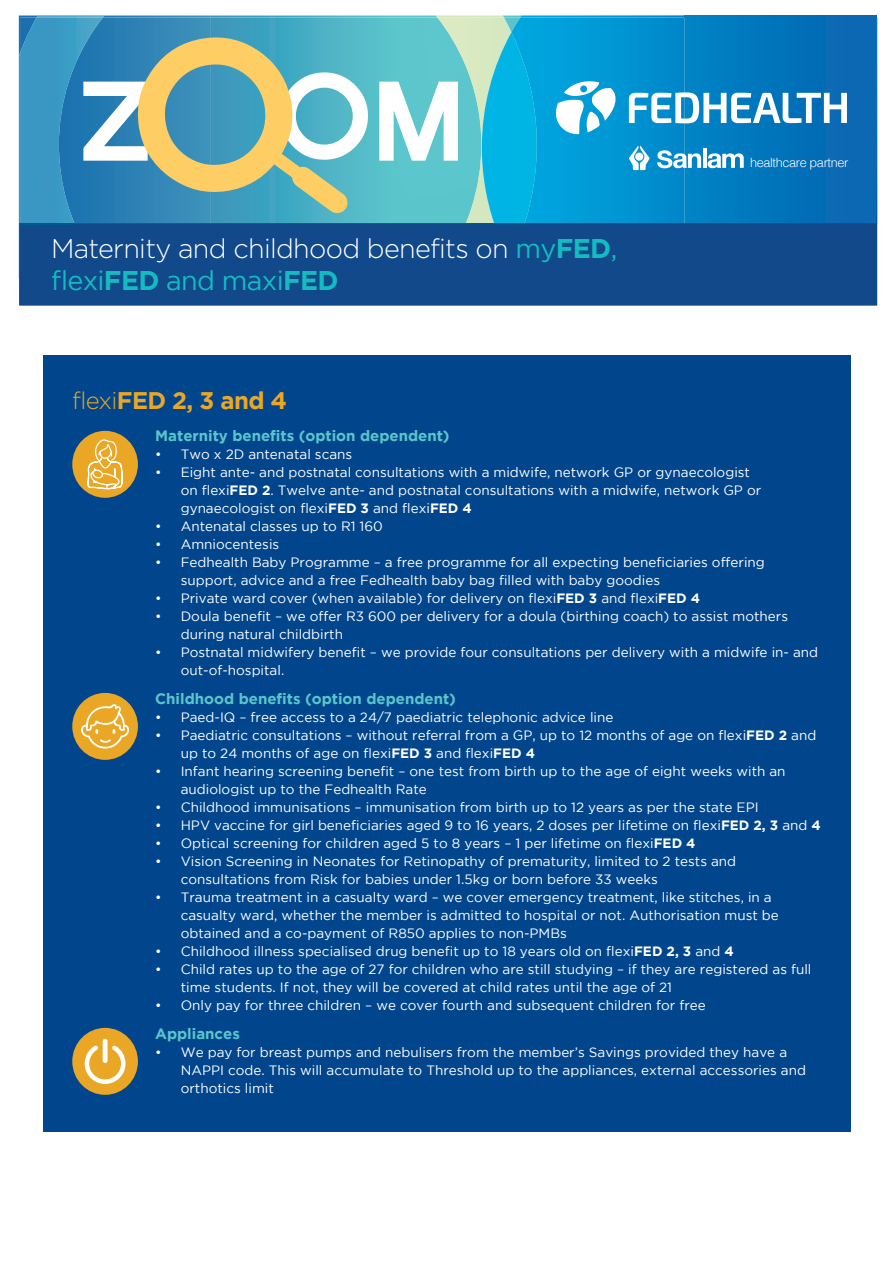
<style>
.page{position:relative;width:893px;height:1263px;background:#fff}
.page>*{position:absolute;margin:0;border:0;box-sizing:border-box;transform-origin:0 0}
.t1{font:300 27px/32.4px "Gotham";letter-spacing:-.025em;color:#fff}
.t2{font:700 24px "Gotham";letter-spacing:-.025em;color:#eaa725}
.t3{font:700 15px "Gotham";color:#5ac6cc}
.t4{font:13.5px/18px "Gotham";color:#fff}
.t5{font:300 12.75px "Helvetica";letter-spacing:-.03em;color:#fff}
.s1{font-weight:400;color:#14bcc1}
.s2{font-weight:700;color:#14bcc1}
.s3{font-weight:300}
.s4{font-weight:700}
</style>
<div class="page">
<div style="left:43px;top:355px;width:807px;height:776px;background:#01468c"></div>
<div style="left:72px;top:431px;width:66px;height:67px;background:#eaa725;border-radius:50%"></div>
<svg style="left:87px;top:435px;width:36px;height:55px"></svg>
<div style="left:72px;top:693px;width:66px;height:67px;background:#eaa725;border-radius:50%"></div>
<svg style="left:81px;top:704px;width:48px;height:45px"></svg>
<div style="left:72px;top:1028px;width:66px;height:67px;background:#eaa725;border-radius:50%"></div>
<svg style="left:85px;top:1045px;width:41px;height:39px"></svg>
<div style="left:103px;top:1039px;width:5px;height:24px;background:#fff;border-radius:2px"></div>
<img style="left:104px;top:17px;width:333px;height:205px">
<img style="left:211px;top:16px;width:225px;height:1px">
<div style="left:19px;top:222px;width:858px;height:84px;background:#11498a"></div>
<svg style="left:379px;top:82px;width:58px;height:79px"></svg>
<svg style="left:104px;top:35px;width:264px;height:179px;background:#82b1ad"></svg>
<img style="left:437px;top:17px;width:28px;height:206px">
<img style="left:19px;top:16px;width:85px;height:209px">
<img style="left:20px;top:17px;width:83px;height:206px">
<svg style="left:19px;top:56px;width:56px;height:169px;background:#3490bf"></svg>
<svg style="left:465px;top:15px;width:413px;height:210px;background:#1e95cc"></svg>
<div style="left:635px;top:153px;width:8px;height:8px;background:#fff;border-radius:50%"></div>
<h1 class="t1" style="left:51px;top:232px;width:568px">Maternity and childhood benefits on <span class="s1">my</span><span class="s2">FED</span><span class="s1">, flexi</span><span class="s2">FED</span> <span class="s1">and maxi</span><span class="s2">FED</span></h1>
<p class="t5" style="left:750px;top:152px;width:100px">healthcare partner</p>
<h2 class="t2" style="left:72px;top:387px;width:216px"><span class="s3">flexi</span>FED 2, 3 and 4</h2>
<p class="t3" style="left:155px;top:427px;width:296px">Maternity benefits (option dependent)</p>
<p class="t4" style="left:155px;top:445px;width:199px">• Two x 2D antenatal scans</p>
<p class="t4" style="left:181px;top:463px;width:582px;text-indent:-26px">• Eight ante- and postnatal consultations with a midwife, network GP or gynaecologist on flexi<span class="s4">FED 2</span>. Twelve ante- and postnatal consultations with a midwife, network GP or gynaecologist on flexi<span class="s4">FED 3</span> and flexi<span class="s4">FED 4</span></p>
<p class="t4" style="left:155px;top:517px;width:229px">• Antenatal classes up to R1 160</p>
<p class="t4" style="left:155px;top:535px;width:126px">• Amniocentesis</p>
<p class="t4" style="left:181px;top:553px;width:586px;text-indent:-26px">• Fedhealth Baby Programme – a free programme for all expecting beneficiaries offering support, advice and a free Fedhealth baby bag filled with baby goodies</p>
<p class="t4" style="left:155px;top:589px;width:546px">• Private ward cover (when available) for delivery on flexi<span class="s4">FED 3</span> and flexi<span class="s4">FED 4</span></p>
<p class="t4" style="left:181px;top:607px;width:609px;text-indent:-26px">• Doula benefit – we offer R3 600 per delivery for a doula (birthing coach) to assist mothers during natural childbirth</p>
<p class="t4" style="left:181px;top:643px;width:639px;text-indent:-26px">• Postnatal midwifery benefit – we provide four consultations per delivery with a midwife in- and out-of-hospital.</p>
<p class="t3" style="left:155px;top:690px;width:302px">Childhood benefits (option dependent)</p>
<p class="t4" style="left:155px;top:708px;width:460px">• Paed-IQ – free access to a 24/7 paediatric telephonic advice line</p>
<p class="t4" style="left:181px;top:726px;width:637px;text-indent:-26px">• Paediatric consultations – without referral from a GP, up to 12 months of age on flexi<span class="s4">FED 2</span> and up to 24 months of age on flexi<span class="s4">FED 3</span> and flexi<span class="s4">FED 4</span></p>
<p class="t4" style="left:181px;top:762px;width:606px;text-indent:-26px">• Infant hearing screening benefit – one test from birth up to the age of eight weeks with an audiologist up to the Fedhealth Rate</p>
<p class="t4" style="left:155px;top:798px;width:605px">• Childhood immunisations – immunisation from birth up to 12 years as per the state EPI</p>
<p class="t4" style="left:155px;top:816px;width:667px">• HPV vaccine for girl beneficiaries aged 9 to 16 years, 2 doses per lifetime on flexi<span class="s4">FED 2, 3</span> and <span class="s4">4</span></p>
<p class="t4" style="left:155px;top:834px;width:542px">• Optical screening for children aged 5 to 8 years – 1 per lifetime on flexi<span class="s4">FED 4</span></p>
<p class="t4" style="left:181px;top:852px;width:557px;text-indent:-26px">• Vision Screening in Neonates for Retinopathy of prematurity, limited to 2 tests and consultations from Risk for babies under 1.5kg or born before 33 weeks</p>
<p class="t4" style="left:181px;top:888px;width:600px;text-indent:-26px">• Trauma treatment in a casualty ward – we cover emergency treatment, like stitches, in a casualty ward, whether the member is admitted to hospital or not. Authorisation must be obtained and a co-payment of R850 applies to non-PMBs</p>
<p class="t4" style="left:155px;top:942px;width:580px">• Childhood illness specialised drug benefit up to 18 years old on flexi<span class="s4">FED 2, 3</span> and <span class="s4">4</span></p>
<p class="t4" style="left:181px;top:960px;width:632px;text-indent:-26px">• Child rates up to the age of 27 for children who are still studying – if they are registered as full time students. If not, they will be covered at child rates until the age of 21</p>
<p class="t4" style="left:155px;top:996px;width:552px">• Only pay for three children – we cover fourth and subsequent children for free</p>
<p class="t3" style="left:155px;top:1025px;width:86px">Appliances</p>
<p class="t4" style="left:181px;top:1043px;width:627px;text-indent:-26px">• We pay for breast pumps and nebulisers from the member’s Savings provided they have a<br>NAPPI code. This will accumulate to Threshold up to the appliances, external accessories and orthotics limit</p>
</div>
